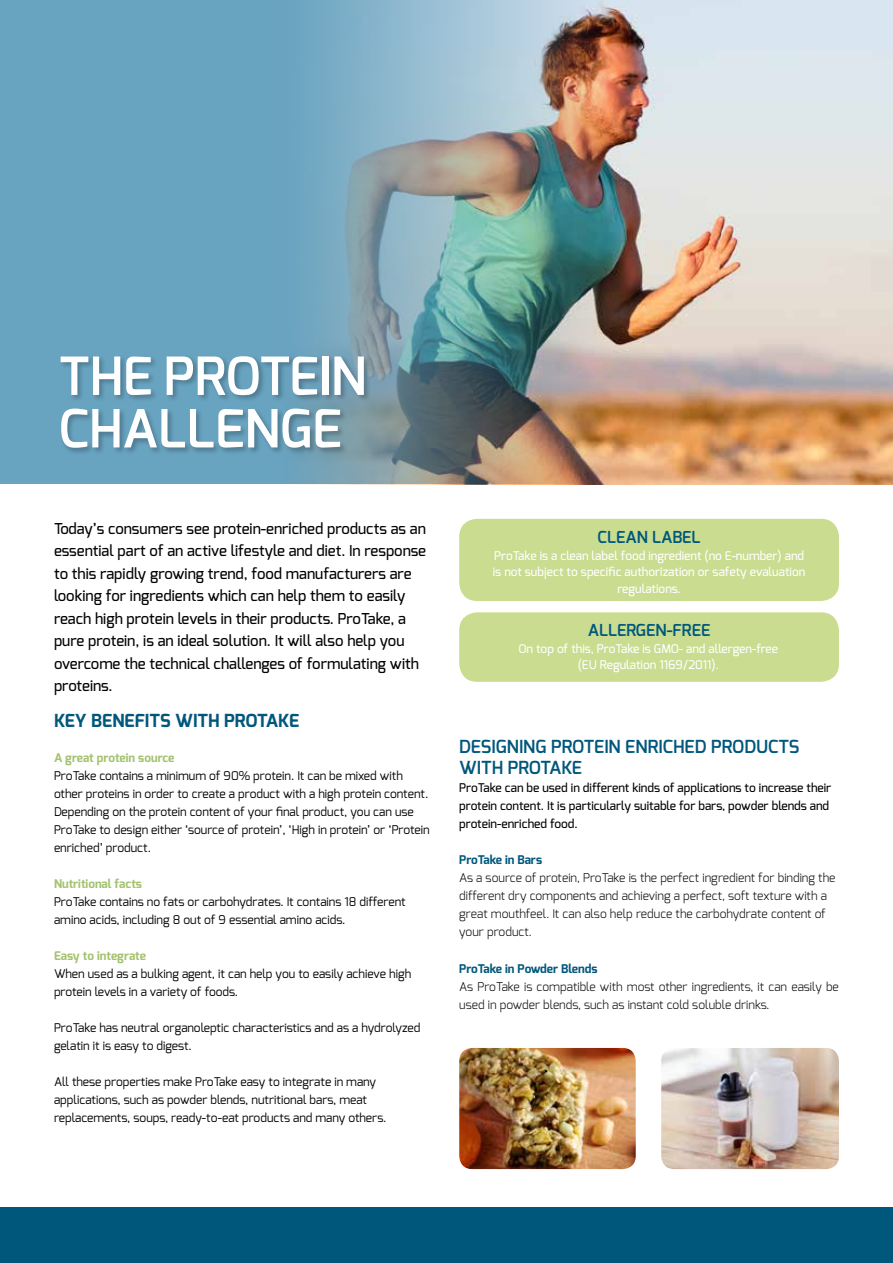
<style>
.page{position:relative;width:893px;height:1263px;background:#fff}
.page>*{position:absolute;margin:0;border:0;box-sizing:border-box;transform-origin:0 0}
.t1{font:600 52.5px/52.5px "Exo";letter-spacing:-.005em;color:#fff}
.t2{font:600 18px/21.6px "Exo";color:#00577c}
.t3{font:700 18px "Exo";color:#00577c}
.t4{font:600 16.5px "Exo";color:#00577c}
.t5{font:500 15px/22.5px "Exo";color:#000}
.t6{font:12px/18px "Exo";color:#000}
.t7{font:300 12px/18px "Exo";color:#000}
.t8{font:500 12px/16.5px "Exo";color:#fff;text-align:center}
.t9{font:500 12px/18px "Exo";color:#000}
.t10{font:700 12px "Exo";color:#a4c270}
.t11{font:700 12px "Exo";color:#00577c}
</style>
<div class="page">
<div style="left:459px;top:612px;width:380px;height:70px;background:#c9dc90;border-radius:18px"></div>
<div style="left:0;top:1208px;width:893px;height:55px;background:#00577c"></div>
<img style="left:661px;top:1048px;width:178px;height:121px">
<div style="left:0;top:0;width:893px;height:484px;background:#68a3c0"></div>
<img style="left:304px;top:0;width:589px;height:485px">
<div style="left:59px;top:355px;width:312px;height:100px;background:#000;opacity:.25"></div>
<div style="left:459px;top:519px;width:380px;height:82px;background:#c9dc90;border-radius:18px"></div>
<img style="left:459px;top:1048px;width:177px;height:121px">
<h1 class="t1" style="left:59px;top:350px;width:309px">THE PROTEIN<br>CHALLENGE</h1>
<p class="t5" style="left:54px;top:517px;width:374px">Today’s consumers see protein-enriched products as an essential part of an active lifestyle and diet. In response to this rapidly growing trend, food manufacturers are looking for ingredients which can help them to easily reach high protein levels in their products. ProTake, a pure protein, is an ideal solution. It will also help you overcome the technical challenges of formulating with proteins.</p>
<h2 class="t3" style="left:54px;top:709px;width:247px">KEY BENEFITS WITH PROTAKE</h2>
<p class="t10" style="left:54px;top:749px;width:122px">A great protein source</p>
<p class="t6" style="left:54px;top:766px;width:377px">ProTake contains a minimum of 90% protein. It can be mixed with other proteins in order to create a product with a high protein content.<br>Depending on the protein content of your final product, you can use ProTake to design either ‘source of protein’, ‘High in protein’ or ‘Protein enriched’ product.</p>
<p class="t10" style="left:54px;top:875px;width:90px">Nutritional facts</p>
<p class="t6" style="left:54px;top:892px;width:353px">ProTake contains no fats or carbohydrates. It contains 18 different amino acids, including 8 out of 9 essential amino acids.</p>
<p class="t10" style="left:54px;top:947px;width:94px">Easy to integrate</p>
<p class="t6" style="left:54px;top:964px;width:359px">When used as a bulking agent, it can help you to easily achieve high protein levels in a variety of foods.</p>
<p class="t6" style="left:54px;top:1018px;width:368px">ProTake has neutral organoleptic characteristics and as a hydrolyzed gelatin it is easy to digest.</p>
<p class="t6" style="left:54px;top:1072px;width:334px">All these properties make ProTake easy to integrate in many applications, such as powder blends, nutritional bars, meat replacements, soups, ready-to-eat products and many others.</p>
<h3 class="t4" style="left:598px;top:527px;width:105px">CLEAN LABEL</h3>
<p class="t8" style="left:493px;top:547px;width:314px">ProTake is a clean label food ingredient (no E-number) and is not subject to specific authorization or safety evaluation regulations.</p>
<h3 class="t4" style="left:588px;top:620px;width:124px">ALLERGEN-FREE</h3>
<p class="t8" style="left:518px;top:640px;width:261px">On top of this, ProTake is GMO- and allergen-free (EU Regulation 1169/2011).</p>
<h2 class="t2" style="left:459px;top:735px;width:341px">DESIGNING PROTEIN ENRICHED PRODUCTS<br>WITH PROTAKE</h2>
<p class="t9" style="left:459px;top:779px;width:374px">ProTake can be used in different kinds of applications to increase their protein content. It is particularly suitable for bars, powder blends and protein-enriched food.</p>
<p class="t11" style="left:459px;top:852px;width:84px">ProTake in Bars</p>
<p class="t7" style="left:459px;top:869px;width:378px">As a source of protein, ProTake is the perfect ingredient for binding the different dry components and achieving a perfect, soft texture with a great mouthfeel. It can also help reduce the carbohydrate content of your product.</p>
<p class="t11" style="left:459px;top:960px;width:140px">ProTake in Powder Blends</p>
<p class="t7" style="left:459px;top:977px;width:381px">As ProTake is compatible with most other ingredients, it can easily be used in powder blends, such as instant cold soluble drinks.</p>
</div>
